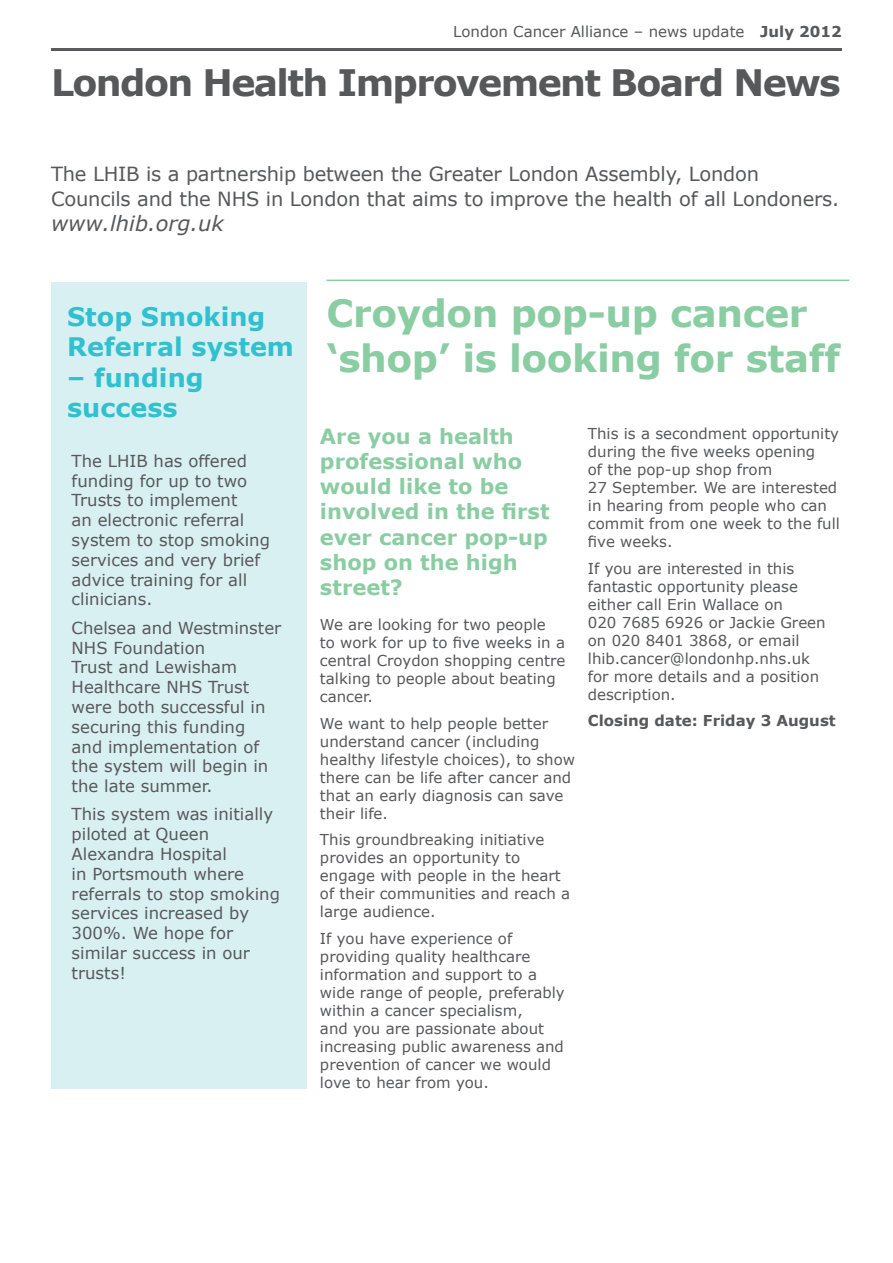
<style>
.page{position:relative;width:893px;height:1263px;background:#fff}
.page>*{position:absolute;margin:0;border:0;box-sizing:border-box;transform-origin:0 0}
.t1{font:700 37.5px/45px "Verdana";letter-spacing:-.01em;color:#8bcda3}
.t2{font:700 36.45px "Verdana";letter-spacing:-.045em;color:#57585a}
.t3{font:700 25.5px/30.6px "Verdana";color:#30c0ce}
.t4{font:700 21px/25.2px "Verdana";color:#8bcda3}
.t5{font:italic 21px "Verdana";color:#57585a}
.t6{font:19.5px/25.2px "Verdana";letter-spacing:-.01em;color:#57585a}
.t7{font:16.5px/19.8px "Verdana";color:#57585a}
.t8{font:15px/18px "Verdana";color:#57585a}
.t9{font:700 15px "Verdana";color:#57585a}
.s1{font-weight:700}
</style>
<div class="page">
<div style="left:51px;top:282px;width:255px;height:807px;background:#d9f0f3"></div>
<hr style="left:51px;top:48px;width:791px;height:3px;background:#57585a">
<hr style="left:326px;top:280px;width:523px;height:1px;background:#8bcda3">
<p class="t8" style="left:453px;top:22px;width:390px">London Cancer Alliance – news update <span class="s1">July 2012</span></p>
<p class="t2" style="left:51px;top:59px;width:791px">London Health Improvement Board News</p>
<p class="t6" style="left:51px;top:160px;width:790px">The LHIB is a partnership between the Greater London Assembly, London<br>Councils and the NHS in London that aims to improve the health of all Londoners.</p>
<p class="t5" style="left:51px;top:210px;width:174px">www.lhib.org.uk</p>
<p class="t3" style="left:67px;top:300px;width:228px">Stop Smoking<br>Referral system</p>
<p class="t3" style="left:67px;top:361px;width:138px">– funding success</p>
<p class="t7" style="left:72px;top:450px;width:200px">The LHIB has offered funding for up to two<br>Trusts to implement<br>an electronic referral system to stop smoking services and very brief advice training for all clinicians.</p>
<p class="t7" style="left:72px;top:617px;width:211px">Chelsea and Westminster<br>NHS Foundation<br>Trust and Lewisham<br>Healthcare NHS Trust were both successful in securing this funding<br>and implementation of the system will begin in the late summer.</p>
<p class="t7" style="left:72px;top:804px;width:210px">This system was initially piloted at Queen<br>Alexandra Hospital<br>in Portsmouth where referrals to stop smoking services increased by<br>300%. We hope for similar success in our trusts!</p>
<p class="t1" style="left:326px;top:290px;width:515px">Croydon pop-up cancer ‘shop’ is looking for staff</p>
<p class="t4" style="left:320px;top:423px;width:231px">Are you a health professional who would like to be involved in the first ever cancer pop-up shop on the high street?</p>
<p class="t8" style="left:320px;top:615px;width:247px">We are looking for two people<br>to work for up to five weeks in a central Croydon shopping centre talking to people about beating cancer.</p>
<p class="t8" style="left:320px;top:713px;width:257px">We want to help people better understand cancer (including healthy lifestyle choices), to show there can be life after cancer and that an early diagnosis can save their life.</p>
<p class="t8" style="left:320px;top:830px;width:252px">This groundbreaking initiative provides an opportunity to engage with people in the heart of their communities and reach a large audience.</p>
<p class="t8" style="left:320px;top:928px;width:246px">If you have experience of providing quality healthcare information and support to a wide range of people, preferably within a cancer specialism,<br>and you are passionate about increasing public awareness and prevention of cancer we would love to hear from you.</p>
<p class="t8" style="left:588px;top:424px;width:253px">This is a secondment opportunity during the five weeks opening</p>
<p class="t8" style="left:588px;top:460px;width:186px">of the pop-up shop from</p>
<p class="t8" style="left:588px;top:478px;width:254px">27 September. We are interested in hearing from people who can commit from one week to the full five weeks.</p>
<p class="t8" style="left:588px;top:559px;width:212px">If you are interested in this fantastic opportunity please either call Erin Wallace on</p>
<p class="t8" style="left:588px;top:613px;width:239px">020 7685 6926 or Jackie Green on 020 8401 3868, or email lhib.cancer@londonhp.nhs.uk for more details and a position description.</p>
<p class="t9" style="left:588px;top:711px;width:249px">Closing date: Friday 3 August</p>
</div>
